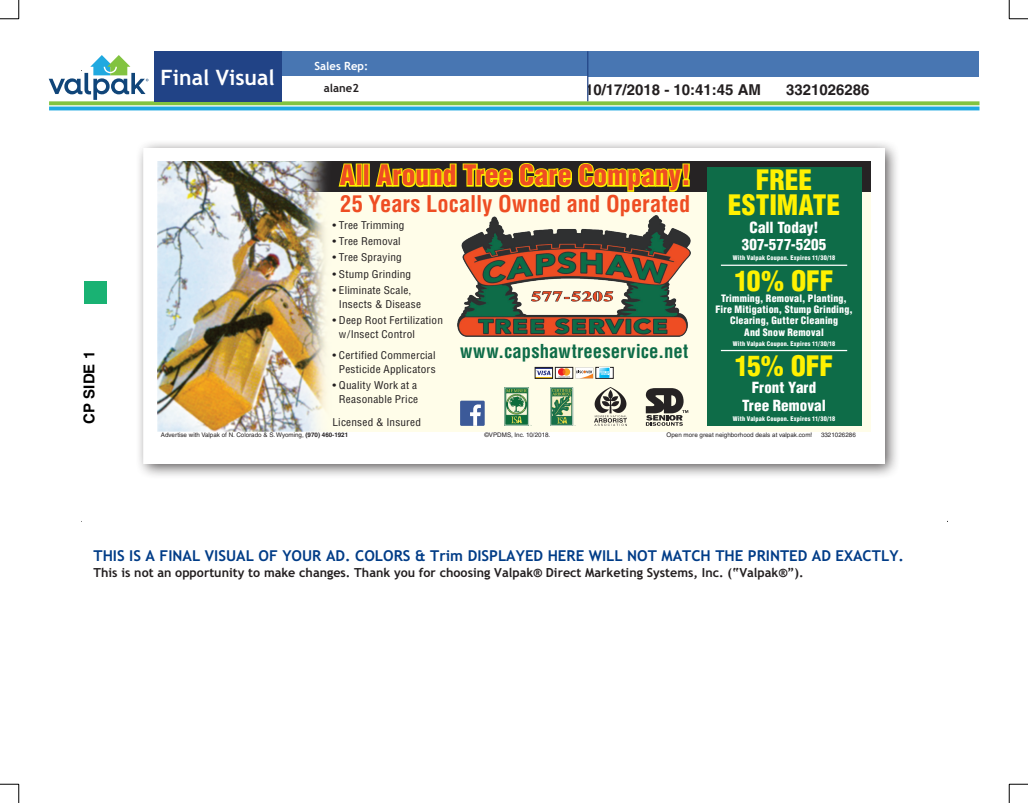
<style>
.page{position:relative;width:1028px;height:803px;background:#fff}
.page>*{position:absolute;margin:0;border:0;box-sizing:border-box;transform-origin:0 0}
.t1{font:900 condensed 27.5px "Helvetica";letter-spacing:.005em;color:#ee4d23}
.t2{font:900 condensed 27.5px/25px "Helvetica";letter-spacing:-.005em;color:#fff101;text-align:center}
.t3{font:700 condensed 22.5px "Helvetica";color:#ee4d23}
.t4{font:700 21.25px "Trebuchet";color:#fff}
.t5{font:700 condensed 18.75px "Helvetica";letter-spacing:.005em;color:#0e6c48}
.t6{font:700 15px "Trebuchet";color:#003c87}
.t7{font:900 condensed 15px/17.5px "Helvetica";letter-spacing:.005em;color:#fff;text-align:center}
.t8{font:700 15px "Helvetica";color:#231f20}
.t9{font:700 15px "Helvetica";color:#000}
.t10{font:700 12.5px "Trebuchet";color:#231f20}
.t11{font:700 11.25px "Trebuchet";color:#fff}
.t12{font:700 11.25px "Trebuchet";color:#231f20}
.t13{font:condensed 10.38px/13.9px "Helvetica";letter-spacing:.02em;color:#231f20;scale:1.08 1}
.t14{font:900 condensed 10px/11.2px "Helvetica";letter-spacing:.015em;color:#fff;text-align:center}
.t15{font:6.25px "Helvetica";color:#231f20}
.t16{font:900 condensed 6.25px "Helvetica";letter-spacing:.025em;color:#fff}
.s1{font-weight:700}
</style>
<div class="page">
<svg style="left:49px;top:101px;width:930px;height:4px;fill:#82c340"></svg>
<svg style="left:49px;top:106px;width:930px;height:4px;fill:#20a9e0"></svg>
<div style="left:135px;top:139px;width:765px;height:340px;background:#231f20;opacity:.75"></div>
<div style="left:144px;top:148px;width:740px;height:315px;background:#fff"></div>
<div style="left:203px;top:161px;width:667px;height:270px;background:#fffde9"></div>
<div style="left:300px;top:161px;width:570px;height:31px;background:#262324"></div>
<div style="left:84px;top:281px;width:23px;height:22px;background:#19b273"></div>
<img style="left:158px;top:161px;width:170px;height:270px">
<img style="left:457px;top:215px;width:233px;height:121px">
<svg style="left:337px;top:139px;width:21px;height:48px"></svg>
<div style="left:356px;top:163px;width:6px;height:24px;border:2px solid #fff101"></div>
<div style="left:363px;top:163px;width:7px;height:24px;border:2px solid #fff101"></div>
<svg style="left:374px;top:139px;width:317px;height:53px"></svg>
<svg style="left:645px;top:388px;width:43px;height:38px"></svg>
<svg style="left:609px;top:369px;width:2px;height:7px"></svg>
<div style="left:555px;top:367px;width:18px;height:11px;background:#fff"></div>
<div style="left:555px;top:367px;width:18px;height:11px;border:1px solid #231f20"></div>
<svg style="left:558px;top:367px;width:51px;height:11px"></svg>
<svg style="left:537px;top:369px;width:13px;height:7px"></svg>
<div style="left:535px;top:367px;width:17px;height:11px;border:1px solid #231f20"></div>
<img style="left:594px;top:387px;width:32px;height:39px">
<img style="left:550px;top:387px;width:25px;height:39px">
<img style="left:504px;top:387px;width:27px;height:39px">
<div style="left:460px;top:400px;width:24px;height:26px;background:#3c5a99"></div>
<svg style="left:470px;top:404px;width:11px;height:22px"></svg>
<div style="left:706px;top:167px;width:155px;height:259px;background:#0e6c48"></div>
<hr style="left:721px;top:264px;width:126px;height:2px;background:#fff">
<hr style="left:721px;top:350px;width:126px;height:1px;background:#fff">
<svg style="left:49px;top:55px;width:99px;height:45px"></svg>
<div style="left:279px;top:51px;width:699px;height:25px;background:#4876b2"></div>
<div style="left:154px;top:51px;width:127px;height:50px;background:#214386"></div>
<hr style="left:587px;top:51px;width:1px;height:50px;background:#214386">
<svg style="left:0;top:0;width:20px;height:20px"></svg>
<svg style="left:0;top:783px;width:20px;height:19px"></svg>
<svg style="left:1008px;top:0;width:20px;height:20px"></svg>
<svg style="left:1008px;top:783px;width:20px;height:19px"></svg>
<h3 class="t9" style="left:80px;top:423px;width:74px;rotate:-90deg">CP SIDE 1</h3>
<p class="t4" style="left:160px;top:64px;width:116px">Final Visual</p>
<p class="t11" style="left:314px;top:59px;width:55px">Sales Rep:</p>
<p class="t12" style="left:324px;top:81px;width:37px">alane2</p>
<h3 class="t8" style="left:537px;top:80px;width:225px">Wed. - 10/17/2018 - 10:41:45 AM</h3>
<h3 class="t8" style="left:786px;top:80px;width:85px">3321026286</h3>
<h1 class="t1" style="left:340px;top:158px;width:352px">All Around Tree Care Company!</h1>
<h2 class="t3" style="left:340px;top:189px;width:351px">25 Years Locally Owned and Operated</h2>
<p class="t13" style="left:332px;top:218px;width:68px">• Tree Trimming</p>
<p class="t13" style="left:332px;top:234px;width:65px">• Tree Removal</p>
<p class="t13" style="left:332px;top:250px;width:66px">• Tree Spraying</p>
<p class="t13" style="left:332px;top:267px;width:74px">• Stump Grinding</p>
<p class="t13" style="left:339px;top:283px;width:77px;text-indent:-7px">• Eliminate Scale,<br>Insects &amp; Disease</p>
<p class="t13" style="left:339px;top:313px;width:98px;text-indent:-7px">• Deep Root Fertilization w/Insect Control</p>
<p class="t13" style="left:332px;top:348px;width:97px;text-align:right">• Certified Commercial<br>Pesticide Applicators</p>
<p class="t13" style="left:332px;top:378px;width:81px;text-align:right">• Quality Work at a<br>Reasonable Price</p>
<p class="t13" style="left:332px;top:415px;width:84px">Licensed &amp; Insured</p>
<h3 class="t5" style="left:460px;top:339px;width:230px">www.capshawtreeservice.net</h3>
<h1 class="t2" style="left:727px;top:167px;width:114px">FREE<br>ESTIMATE</h1>
<h3 class="t7" style="left:742px;top:218px;width:86px">Call Today!<br>307-577-5205</h3>
<p class="t16" style="left:732px;top:254px;width:104px">With Valpak Coupon. Expires 11/30/18</p>
<h1 class="t2" style="left:734px;top:268px;width:100px">10% OFF</h1>
<p class="t14" style="left:715px;top:292px;width:139px">Trimming, Removal, Planting,<br>Fire Mitigation, Stump Grinding,<br>Clearing, Gutter Cleaning<br>And Snow Removal</p>
<p class="t16" style="left:732px;top:339px;width:104px">With Valpak Coupon. Expires 11/30/18</p>
<h1 class="t2" style="left:735px;top:353px;width:100px">15% OFF</h1>
<h3 class="t7" style="left:742px;top:379px;width:85px">Front Yard<br>Tree Removal</h3>
<p class="t16" style="left:732px;top:414px;width:104px">With Valpak Coupon. Expires 11/30/18</p>
<p class="t15" style="left:161px;top:431px;width:189px">Advertise with Valpak of N. Colorado &amp; S. Wyoming, <span class="s1">(970) 460-1921</span></p>
<p class="t15" style="left:484px;top:431px;width:67px">©VPDMS, Inc. 10/2018.</p>
<p class="t15" style="left:666px;top:431px;width:147px">Open more great neighborhood deals at valpak.com!</p>
<p class="t15" style="left:821px;top:431px;width:36px">3321026286</p>
<p class="t6" style="left:93px;top:546px;width:812px">THIS IS A FINAL VISUAL OF YOUR AD. COLORS &amp; Trim DISPLAYED HERE WILL NOT MATCH THE PRINTED AD EXACTLY.</p>
<p class="t10" style="left:93px;top:565px;width:711px">This is not an opportunity to make changes. Thank you for choosing Valpak® Direct Marketing Systems, Inc. (“Valpak®”).</p>
</div>
